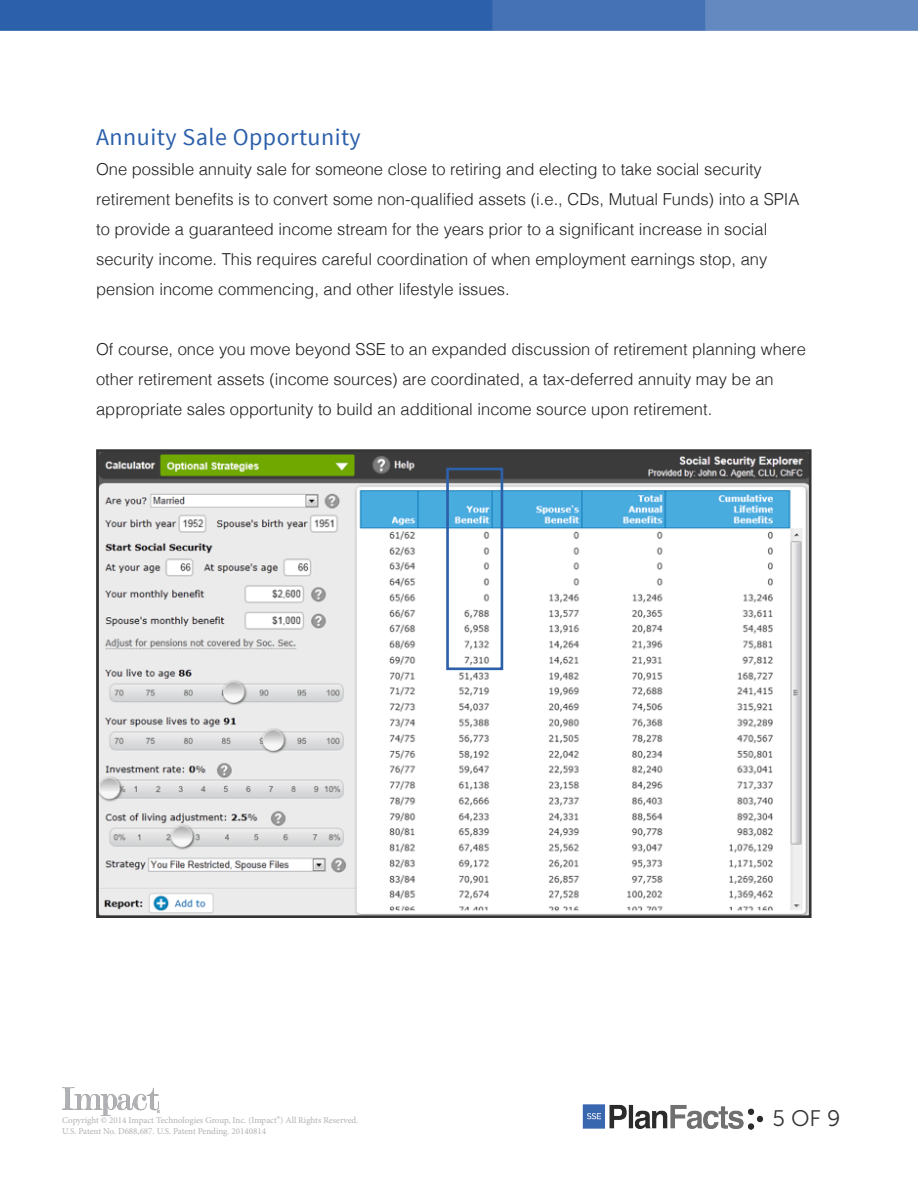
<style>
.page{position:relative;width:918px;height:1188px;background:#fff}
.page>*{position:absolute;margin:0;border:0;box-sizing:border-box;transform-origin:0 0}
.t1{font:24px "Source Sans Pro";letter-spacing:.02em;color:#2c60aa}
.t2{font:22.5px "Museo Sans 300";color:#333434}
.t3{font:300 16.5px/30px "Helvetica";color:#231f20}
.t4{font:9px "Minion Pro";color:#afb1b4}
.s1{font-size:10.5px}
</style>
<div class="page">
<img style="left:62px;top:1087px;width:98px;height:29px">
<img style="left:582px;top:1104px;width:181px;height:26px">
<img style="left:0;top:0;width:918px;height:31px">
<img style="left:100px;top:453px;width:708px;height:461px">
<div style="left:96px;top:449px;width:716px;height:469px;border:3px solid #333434"></div>
<div style="left:446px;top:468px;width:57px;height:202px;border:3px solid #2c60aa"></div>
<p class="t1" style="left:96px;top:123px;width:266px">Annuity Sale Opportunity</p>
<p class="t3" style="left:96px;top:153px;width:705px">One possible annuity sale for someone close to retiring and electing to take social security retirement benefits is to convert some non-qualified assets (i.e., CDs, Mutual Funds) into a SPIA to provide a guaranteed income stream for the years prior to a significant increase in social security income. This requires careful coordination of when employment earnings stop, any pension income commencing, and other lifestyle issues.</p>
<p class="t3" style="left:96px;top:333px;width:711px">Of course, once you move beyond SSE to an expanded discussion of retirement planning where other retirement assets (income sources) are coordinated, a tax-deferred annuity may be an appropriate sales opportunity to build an additional income source upon retirement.</p>
<p class="t4" style="left:62px;top:1115px;width:298px">Copyright © 2014 Impact Technologies Group, Inc. (Impact<span class="s1">®</span>) All Rights Reserved.</p>
<h2 class="t2" style="left:772px;top:1106px;width:70px">5 OF 9</h2>
<p class="t4" style="left:62px;top:1125px;width:206px">U.S. Patent No. D688,687. U.S. Patent Pending. 20140814</p>
</div>
